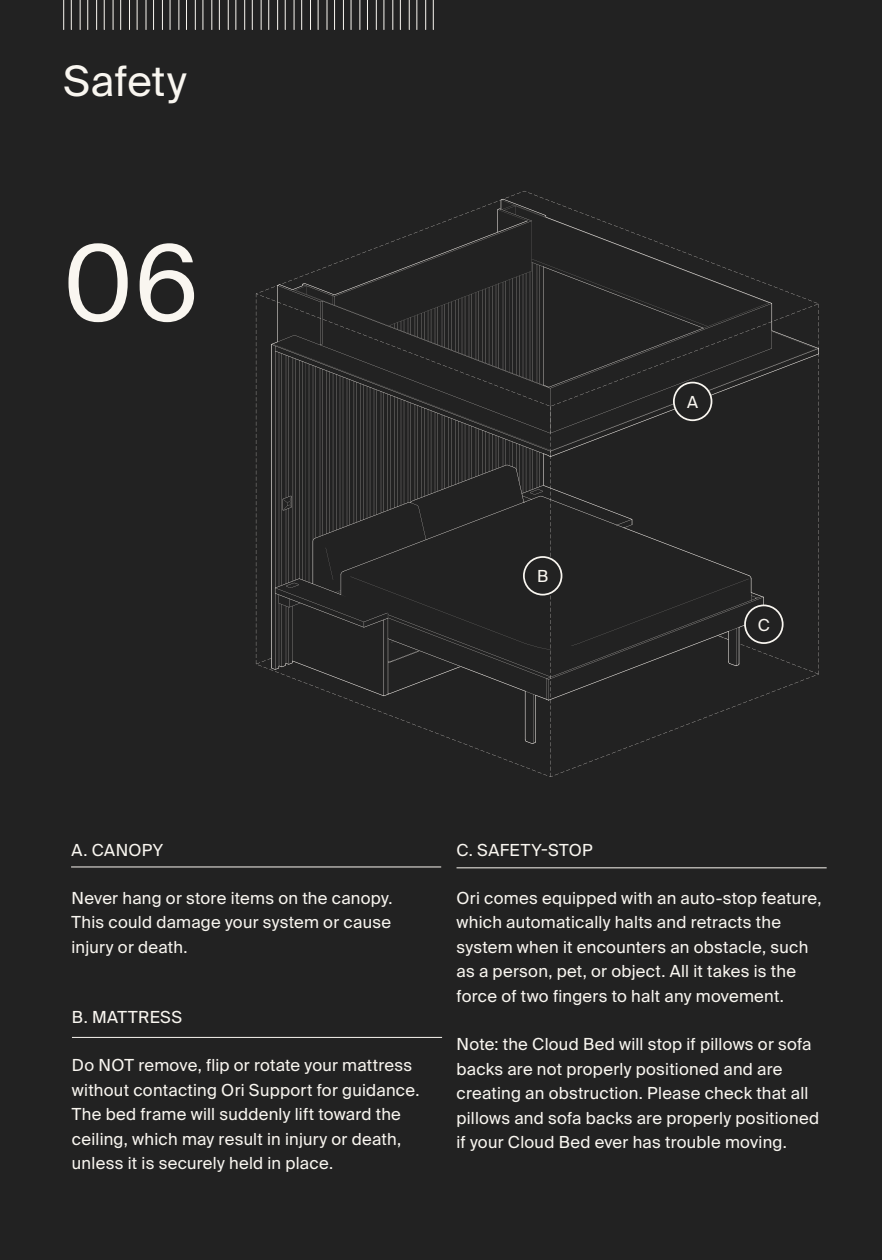
<style>
.page{position:relative;width:882px;height:1260px;background:#222}
.page>*{position:absolute;margin:0;border:0;box-sizing:border-box;transform-origin:0 0}
.t1{font:105px "Suisse Intl";color:#f9f6f0}
.t2{font:42px "Suisse Intl";letter-spacing:.005em;color:#f9f6f0}
.t3{font:16.62px/24.5px "Suisse Intl";letter-spacing:.015em;color:#f9f6f0}
</style>
<div class="page">
<svg style="left:256px;top:294px;width:1px;height:370px"></svg>
<svg style="left:271px;top:199px;width:330px;height:492px"></svg>
<svg style="left:326px;top:221px;width:493px;height:556px"></svg>
<svg style="left:283px;top:496px;width:9px;height:15px"></svg>
<hr style="left:203px;top:0;width:1px;height:30px;background:#f9f6f0">
<hr style="left:212px;top:0;width:1px;height:30px;background:#f9f6f0">
<hr style="left:219px;top:0;width:1px;height:30px;background:#f9f6f0">
<hr style="left:228px;top:0;width:1px;height:30px;background:#f9f6f0">
<hr style="left:236px;top:0;width:1px;height:30px;background:#f9f6f0">
<hr style="left:244px;top:0;width:1px;height:30px;background:#f9f6f0">
<hr style="left:63px;top:0;width:1px;height:30px;background:#f9f6f0">
<hr style="left:71px;top:0;width:1px;height:30px;background:#f9f6f0">
<hr style="left:80px;top:0;width:1px;height:30px;background:#f9f6f0">
<hr style="left:87px;top:0;width:1px;height:30px;background:#f9f6f0">
<hr style="left:96px;top:0;width:1px;height:30px;background:#f9f6f0">
<hr style="left:153px;top:0;width:1px;height:30px;background:#f9f6f0">
<hr style="left:162px;top:0;width:1px;height:30px;background:#f9f6f0">
<hr style="left:170px;top:0;width:1px;height:30px;background:#f9f6f0">
<hr style="left:179px;top:0;width:1px;height:30px;background:#f9f6f0">
<hr style="left:186px;top:0;width:1px;height:30px;background:#f9f6f0">
<hr style="left:195px;top:0;width:1px;height:30px;background:#f9f6f0">
<hr style="left:104px;top:0;width:1px;height:30px;background:#f9f6f0">
<hr style="left:113px;top:0;width:1px;height:30px;background:#f9f6f0">
<hr style="left:120px;top:0;width:1px;height:30px;background:#f9f6f0">
<hr style="left:129px;top:0;width:1px;height:30px;background:#f9f6f0">
<hr style="left:137px;top:0;width:1px;height:30px;background:#f9f6f0">
<hr style="left:146px;top:0;width:1px;height:30px;background:#f9f6f0">
<hr style="left:252px;top:0;width:1px;height:30px;background:#f9f6f0">
<hr style="left:261px;top:0;width:1px;height:30px;background:#f9f6f0">
<hr style="left:268px;top:0;width:1px;height:30px;background:#f9f6f0">
<hr style="left:277px;top:0;width:1px;height:30px;background:#f9f6f0">
<hr style="left:285px;top:0;width:1px;height:30px;background:#f9f6f0">
<hr style="left:294px;top:0;width:1px;height:30px;background:#f9f6f0">
<hr style="left:301px;top:0;width:1px;height:30px;background:#f9f6f0">
<hr style="left:310px;top:0;width:1px;height:30px;background:#f9f6f0">
<hr style="left:318px;top:0;width:1px;height:30px;background:#f9f6f0">
<hr style="left:327px;top:0;width:1px;height:30px;background:#f9f6f0">
<hr style="left:334px;top:0;width:1px;height:30px;background:#f9f6f0">
<hr style="left:343px;top:0;width:1px;height:30px;background:#f9f6f0">
<hr style="left:400px;top:0;width:1px;height:30px;background:#f9f6f0">
<hr style="left:409px;top:0;width:1px;height:30px;background:#f9f6f0">
<hr style="left:417px;top:0;width:1px;height:30px;background:#f9f6f0">
<hr style="left:425px;top:0;width:1px;height:30px;background:#f9f6f0">
<hr style="left:433px;top:0;width:1px;height:30px;background:#f9f6f0">
<hr style="left:351px;top:0;width:1px;height:30px;background:#f9f6f0">
<hr style="left:360px;top:0;width:1px;height:30px;background:#f9f6f0">
<hr style="left:367px;top:0;width:1px;height:30px;background:#f9f6f0">
<hr style="left:376px;top:0;width:1px;height:30px;background:#f9f6f0">
<hr style="left:384px;top:0;width:1px;height:30px;background:#f9f6f0">
<hr style="left:393px;top:0;width:1px;height:30px;background:#f9f6f0">
<div style="left:674px;top:383px;width:38px;height:37px;background:#222;border-radius:50%"></div>
<div style="left:673px;top:382px;width:39px;height:39px;border:2px solid #f9f6f0;border-radius:50%"></div>
<div style="left:524px;top:557px;width:38px;height:38px;background:#222;border-radius:50%"></div>
<div style="left:523px;top:556px;width:39px;height:40px;border:2px solid #f9f6f0;border-radius:50%"></div>
<div style="left:745px;top:605px;width:38px;height:38px;background:#222;border-radius:50%"></div>
<div style="left:744px;top:605px;width:40px;height:39px;border:2px solid #f9f6f0;border-radius:50%"></div>
<hr style="left:71px;top:867px;width:370px;height:1px;background:#f9f6f0">
<hr style="left:457px;top:867px;width:370px;height:1px;background:#f9f6f0">
<hr style="left:72px;top:1037px;width:370px;height:1px;background:#f9f6f0">
<p class="t2" style="left:63px;top:56px;width:125px">Safety</p>
<p class="t1" style="left:63px;top:223px;width:137px">06</p>
<p class="t3" style="left:537px;top:564px;width:13px">B</p>
<p class="t3" style="left:687px;top:390px;width:12px">A</p>
<p class="t3" style="left:758px;top:613px;width:14px">C</p>
<p class="t3" style="left:72px;top:838px;width:93px">A. CANOPY</p>
<p class="t3" style="left:72px;top:886px;width:323px;text-align:justify">Never hang or store items on the canopy.<br>This could damage your system or cause injury or death.</p>
<p class="t3" style="left:72px;top:1005px;width:112px">B. MATTRESS</p>
<p class="t3" style="left:72px;top:1053px;width:349px">Do NOT remove, flip or rotate your mattress without contacting Ori Support for guidance.<br>The bed frame will suddenly lift toward the ceiling, which may result in injury or death, unless it is securely held in place.</p>
<p class="t3" style="left:457px;top:838px;width:138px">C. SAFETY-STOP</p>
<p class="t3" style="left:457px;top:886px;width:367px">Ori comes equipped with an auto-stop feature, which automatically halts and retracts the system when it encounters an obstacle, such as a person, pet, or object. All it takes is the force of two fingers to halt any movement.</p>
<p class="t3" style="left:457px;top:1032px;width:364px">Note: the Cloud Bed will stop if pillows or sofa backs are not properly positioned and are creating an obstruction. Please check that all pillows and sofa backs are properly positioned if your Cloud Bed ever has trouble moving.</p>
</div>
